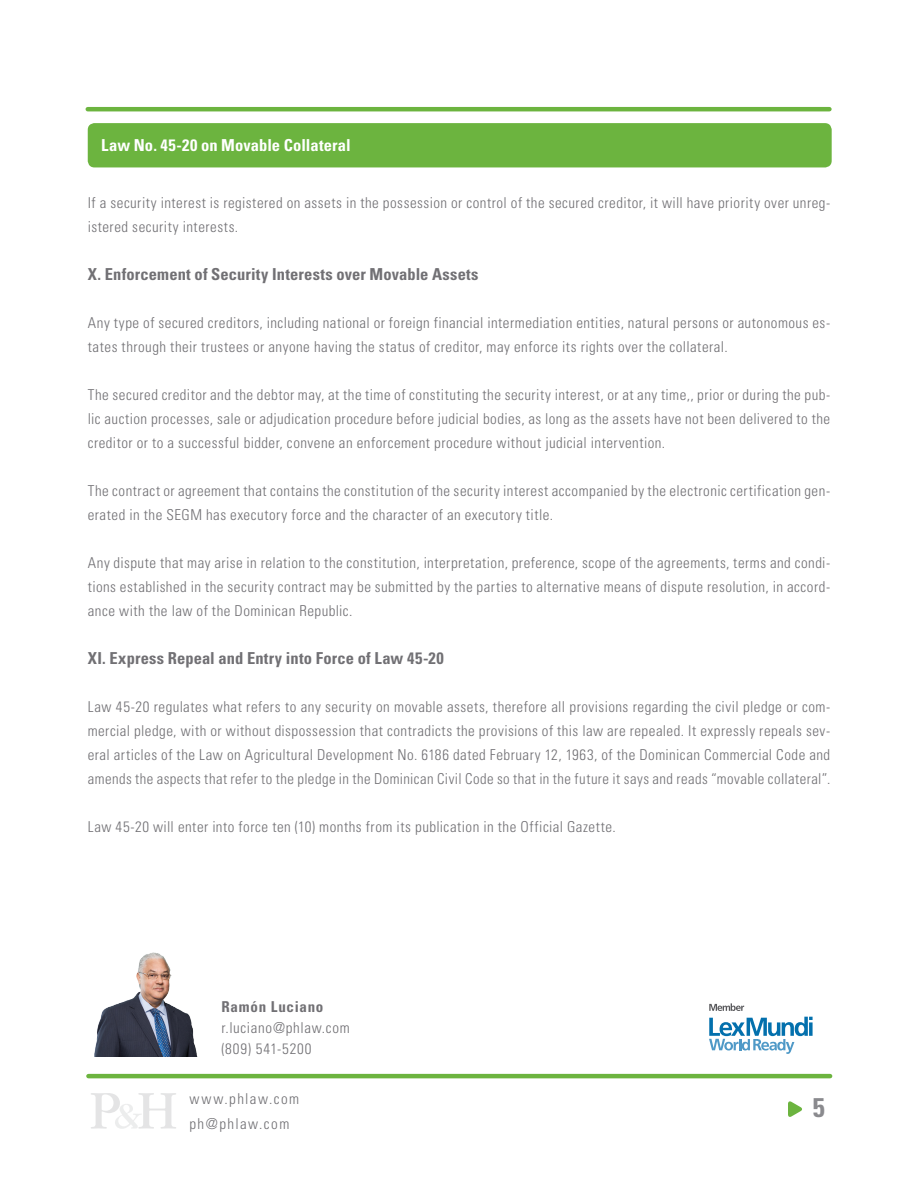
<style>
.page{position:relative;width:918px;height:1188px;background:#fff}
.page>*{position:absolute;margin:0;border:0;box-sizing:border-box;transform-origin:0 0}
.t1{font:700 condensed 27px "Univers";color:#8a8a8e}
.ENTRETITULO_GRIS_PRI{font:700 condensed 16.5px "Univers";letter-spacing:.01em;color:#717074}
.t2{font:700 condensed 16.5px "Univers";letter-spacing:.005em;color:#fff}
.ENTRETITULO_GRIS_PRI-2{font:300 condensed 15px/24px "Univers";letter-spacing:.035em;color:#717074}
.ENTRETITULO_GRIS_PRI-3{font:300 condensed 15px/25.5px "Univers";letter-spacing:.1em;color:#717074}
.ENTRETITULO_GRIS_PRI-4{font:300 condensed 15px "Univers";letter-spacing:.065em;color:#717074}
.ENTRETITULO_GRIS_PRI-5{font:700 condensed 15px "Univers";letter-spacing:.05em;color:#717074}
</style>
<div class="page">
<svg style="left:91px;top:1093px;width:85px;height:36px"></svg>
<svg style="left:788px;top:1101px;width:14px;height:16px"></svg>
<hr style="left:88px;top:1074px;width:742px;height:4px;background:#6cb43f">
<div style="left:88px;top:123px;width:744px;height:44px;background:#6cb43f;border-radius:7px"></div>
<hr style="left:88px;top:107px;width:741px;height:4px;background:#6cb43f">
<svg style="left:709px;top:1017px;width:104px;height:37px"></svg>
<svg style="left:809px;top:1022px;width:4px;height:14px"></svg>
<svg style="left:709px;top:1003px;width:35px;height:8px"></svg>
<img style="left:94px;top:952px;width:104px;height:105px">
<p class="t2" style="left:101px;top:135px;width:251px">Law No. 45-20 on Movable Collateral</p>
<p class="ENTRETITULO_GRIS_PRI-2" style="left:88px;top:191px;width:744px">If a security interest is registered on assets in the possession or control of the secured creditor, it will have priority over unreg&shy;istered security interests.</p>
<p class="ENTRETITULO_GRIS_PRI" style="left:88px;top:264px;width:392px">X. Enforcement of Security Interests over Movable Assets</p>
<p class="ENTRETITULO_GRIS_PRI-2" style="left:88px;top:311px;width:744px">Any type of secured creditors, including national or foreign financial intermediation entities, natural persons or autonomous es&shy;tates through their trustees or anyone having the status of creditor, may enforce its rights over the collateral.</p>
<p class="ENTRETITULO_GRIS_PRI-2" style="left:88px;top:383px;width:744px;text-align:justify">The secured creditor and the debtor may, at the time of constituting the security interest, or at any time,, prior or during the pub&shy;lic auction processes, sale or adjudication procedure before judicial bodies, as long as the assets have not been delivered to the creditor or to a successful bidder, convene an enforcement procedure without judicial intervention.</p>
<p class="ENTRETITULO_GRIS_PRI-2" style="left:88px;top:479px;width:744px">The contract or agreement that contains the constitution of the security interest accompanied by the electronic certification gen&shy;erated in the SEGM has executory force and the character of an executory title.</p>
<p class="ENTRETITULO_GRIS_PRI-2" style="left:88px;top:551px;width:744px;text-align:justify">Any dispute that may arise in relation to the constitution, interpretation, preference, scope of the agreements, terms and condi&shy;tions established in the security contract may be submitted by the parties to alternative means of dispute resolution, in accord&shy;ance with the law of the Dominican Republic.</p>
<p class="ENTRETITULO_GRIS_PRI" style="left:88px;top:648px;width:358px">XI. Express Repeal and Entry into Force of Law 45-20</p>
<p class="ENTRETITULO_GRIS_PRI-2" style="left:88px;top:695px;width:744px;text-align:justify">Law 45-20 regulates what refers to any security on movable assets, therefore all provisions regarding the civil pledge or com&shy;mercial pledge, with or without dispossession that contradicts the provisions of this law are repealed. It expressly repeals sev&shy;eral articles of the Law on Agricultural Development No. 6186 dated February 12, 1963, of the Dominican Commercial Code and amends the aspects that refer to the pledge in the Dominican Civil Code so that in the future it says and reads “movable collateral”.</p>
<p class="ENTRETITULO_GRIS_PRI-2" style="left:88px;top:815px;width:530px">Law 45-20 will enter into force ten (10) months from its publication in the Official Gazette.</p>
<p class="ENTRETITULO_GRIS_PRI-5" style="left:221px;top:997px;width:104px">Ramón Luciano</p>
<p class="ENTRETITULO_GRIS_PRI-2" style="left:221px;top:1016px;width:130px">r.luciano@phlaw.com</p>
<p class="ENTRETITULO_GRIS_PRI-4" style="left:221px;top:1040px;width:92px">(809) 541-5200</p>
<p class="ENTRETITULO_GRIS_PRI-3" style="left:189px;top:1086px;width:111px">www.phlaw.com ph@phlaw.com</p>
<h1 class="t1" style="left:813px;top:1091px;width:13px">5</h1>
</div>
